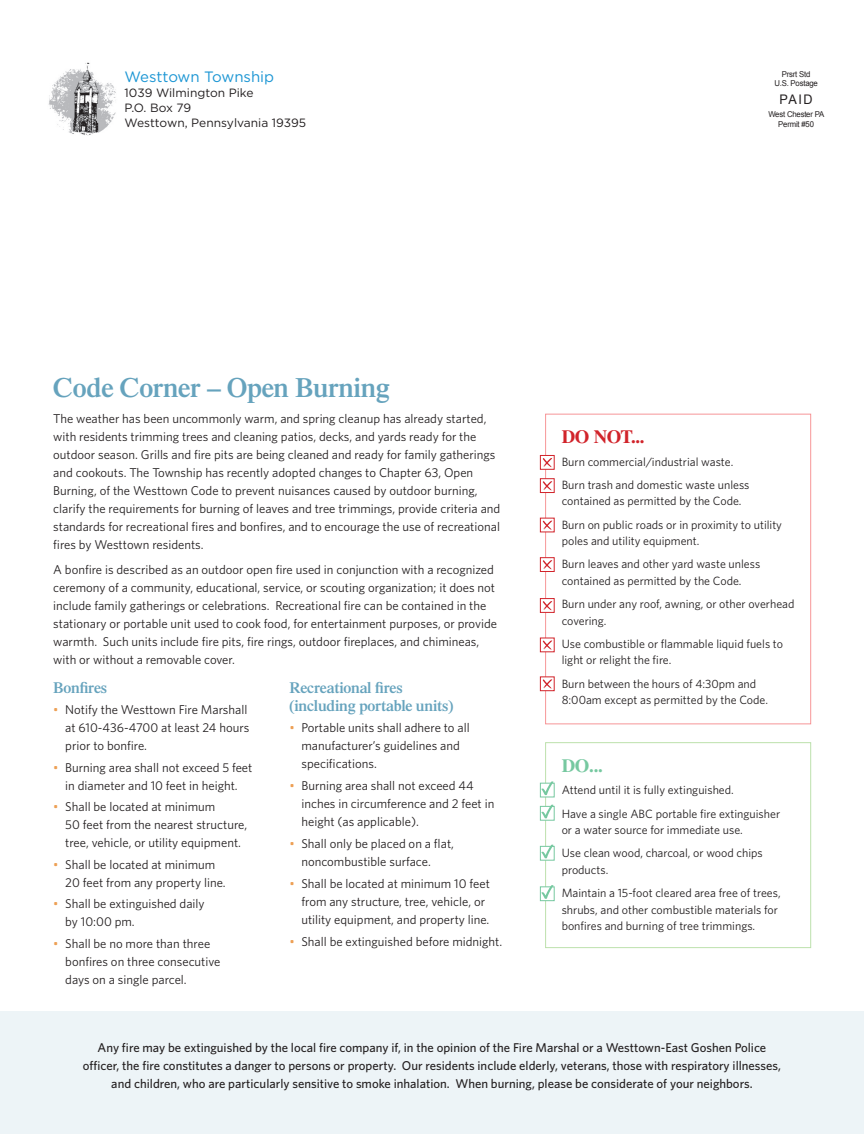
<style>
.page{position:relative;width:864px;height:1134px;background:#fff}
.page>*{position:absolute;margin:0;border:0;box-sizing:border-box;transform-origin:0 0}
.t1{font:600 27.75px "Times LT Std";letter-spacing:-.015em;color:#66a3bd}
.t2{font:700 18.75px "Times LT Std";color:#d1232a}
.t3{font:700 18.75px "Times LT Std";color:#76c8a0}
.t4{font:600 15.75px/18px "Times LT Std";letter-spacing:-.015em;color:#66a3bd}
.t5{font:15px "Gotham";color:#1c96d4}
.t6{font:13.2px "Arial";color:#231f20;scale:.96 1}
.t7{font:12.75px/18px "Whitney";color:#231f20}
.t8{font:500 12.75px/18px "Whitney";color:#231f20;text-align:center}
.t9{font:12px/23.2px "Whitney";color:#231f20}
.t10{font:12px/15px "Gotham";color:#231f20}
.t11{font:8.1px/9.8px "Arial";letter-spacing:-.025em;color:#231f20;text-align:center;scale:.96 1}
.s1{color:#eda055}
</style>
<div class="page">
<div style="left:0;top:1011px;width:864px;height:123px;background:#edf4f7"></div>
<img style="left:48px;top:62px;width:68px;height:74px">
<div style="left:540px;top:676px;width:15px;height:15px;background:#fff;border:1px solid #d1232a"></div>
<svg style="left:543px;top:679px;width:9px;height:10px"></svg>
<div style="left:540px;top:638px;width:15px;height:14px;background:#fff;border:1px solid #d1232a"></div>
<svg style="left:543px;top:640px;width:9px;height:10px"></svg>
<div style="left:540px;top:598px;width:15px;height:15px;background:#fff;border:1px solid #d1232a"></div>
<svg style="left:543px;top:601px;width:9px;height:10px"></svg>
<div style="left:540px;top:557px;width:15px;height:15px;background:#fff;border:1px solid #d1232a"></div>
<svg style="left:543px;top:560px;width:9px;height:10px"></svg>
<div style="left:540px;top:518px;width:15px;height:14px;background:#fff;border:1px solid #d1232a"></div>
<svg style="left:543px;top:520px;width:9px;height:10px"></svg>
<div style="left:540px;top:478px;width:15px;height:15px;background:#fff;border:1px solid #d1232a"></div>
<svg style="left:543px;top:481px;width:9px;height:10px"></svg>
<div style="left:540px;top:455px;width:15px;height:15px;background:#fff;border:1px solid #d1232a"></div>
<svg style="left:543px;top:458px;width:9px;height:10px"></svg>
<svg style="left:540px;top:783px;width:15px;height:14px"></svg>
<svg style="left:541px;top:781px;width:13px;height:14px"></svg>
<svg style="left:540px;top:806px;width:15px;height:15px"></svg>
<svg style="left:541px;top:805px;width:13px;height:13px"></svg>
<svg style="left:540px;top:846px;width:15px;height:15px"></svg>
<svg style="left:541px;top:845px;width:13px;height:13px"></svg>
<svg style="left:540px;top:886px;width:15px;height:15px"></svg>
<svg style="left:541px;top:885px;width:13px;height:14px"></svg>
<p class="t5" style="left:125px;top:68px;width:151px">Westtown Township</p>
<p class="t10" style="left:125px;top:85px;width:183px">1039 Wilmington Pike<br>P.O. Box 79<br>Westtown, Pennsylvania 19395</p>
<p class="t11" style="left:774px;top:69px;width:47px">Prsrt Std<br>U.S. Postage</p>
<p class="t6" style="left:780px;top:91px;width:36px">PAID</p>
<p class="t11" style="left:768px;top:110px;width:60px">West Chester PA<br>Permit #50</p>
<h1 class="t1" style="left:53px;top:371px;width:338px">Code Corner – Open Burning</h1>
<p class="t7" style="left:53px;top:409px;width:449px">The weather has been uncommonly warm, and spring cleanup has already started, with residents trimming trees and cleaning patios, decks, and yards ready for the outdoor season. Grills and fire pits are being cleaned and ready for family gatherings and cookouts. The Township has recently adopted changes to Chapter 63, Open Burning, of the Westtown Code to prevent nuisances caused by outdoor burning, clarify the requirements for burning of leaves and tree trimmings, provide criteria and standards for recreational fires and bonfires, and to encourage the use of recreational fires by Westtown residents.</p>
<p class="t7" style="left:53px;top:560px;width:445px">A bonfire is described as an outdoor open fire used in conjunction with a recognized ceremony of a community, educational, service, or scouting organization; it does not include family gatherings or celebrations. Recreational fire can be contained in the stationary or portable unit used to cook food, for entertainment purposes, or provide warmth. Such units include fire pits, fire rings, outdoor fireplaces, and chimineas, with or without a removable cover.</p>
<p class="t4" style="left:53px;top:678px;width:55px">Bonfires</p>
<p class="t7" style="left:65px;top:701px;width:186px;text-indent:-12px"><span class="s1">•</span> Notify the Westtown Fire Marshall at 610-436-4700 at least 24 hours prior to bonfire.</p>
<p class="t7" style="left:53px;top:758px;width:201px;text-align:center"><span class="s1">•</span> Burning area shall not exceed 5 feet in diameter and 10 feet in height.</p>
<p class="t7" style="left:65px;top:798px;width:183px;text-indent:-12px"><span class="s1">•</span> Shall be located at minimum<br>50 feet from the nearest structure, tree, vehicle, or utility equipment.</p>
<p class="t7" style="left:65px;top:855px;width:162px;text-indent:-12px"><span class="s1">•</span> Shall be located at minimum<br>20 feet from any property line.</p>
<p class="t7" style="left:65px;top:895px;width:141px;text-indent:-12px"><span class="s1">•</span> Shall be extinguished daily by 10:00 pm.</p>
<p class="t7" style="left:65px;top:934px;width:157px;text-indent:-12px"><span class="s1">•</span> Shall be no more than three bonfires on three consecutive days on a single parcel.</p>
<p class="t4" style="left:289px;top:678px;width:165px">Recreational fires (including portable units)</p>
<p class="t7" style="left:301px;top:719px;width:170px;text-indent:-12px"><span class="s1">•</span> Portable units shall adhere to all manufacturer’s guidelines and specifications.</p>
<p class="t7" style="left:301px;top:776px;width:194px;text-indent:-12px"><span class="s1">•</span> Burning area shall not exceed 44 inches in circumference and 2 feet in height (as applicable).</p>
<p class="t7" style="left:301px;top:834px;width:154px;text-indent:-12px"><span class="s1">•</span> Shall only be placed on a flat, noncombustible surface.</p>
<p class="t7" style="left:301px;top:874px;width:190px;text-indent:-12px"><span class="s1">•</span> Shall be located at minimum 10 feet from any structure, tree, vehicle, or utility equipment, and property line.</p>
<p class="t7" style="left:289px;top:932px;width:214px"><span class="s1">•</span> Shall be extinguished before midnight.</p>
<h2 class="t2" style="left:562px;top:426px;width:84px">DO NOT...</h2>
<p class="t9" style="left:562px;top:450px;width:189px">Burn commercial/industrial waste.<br>Burn trash and domestic waste unless</p>
<p class="t9" style="left:562px;top:489px;width:222px">contained as permitted by the Code.<br>Burn on public roads or in proximity to utility</p>
<p class="t9" style="left:562px;top:529px;width:200px">poles and utility equipment.<br>Burn leaves and other yard waste unless</p>
<p class="t9" style="left:562px;top:569px;width:234px">contained as permitted by the Code.<br>Burn under any roof, awning, or other overhead</p>
<p class="t9" style="left:562px;top:609px;width:223px">covering.<br>Use combustible or flammable liquid fuels to</p>
<p class="t9" style="left:562px;top:648px;width:196px">light or relight the fire.<br>Burn between the hours of 4:30pm and</p>
<p class="t9" style="left:562px;top:688px;width:208px">8:00am except as permitted by the Code.</p>
<h2 class="t3" style="left:562px;top:754px;width:43px">DO...</h2>
<p class="t9" style="left:562px;top:778px;width:220px">Attend until it is fully extinguished.<br>Have a single ABC portable fire extinguisher</p>
<p class="t9" style="left:562px;top:818px;width:203px">or a water source for immediate use.<br>Use clean wood, charcoal, or wood chips</p>
<p class="t9" style="left:562px;top:858px;width:221px">products.<br>Maintain a 15-foot cleared area free of trees,</p>
<p class="t9" style="left:562px;top:901px;width:218px;line-height:16.5px">shrubs, and other combustible materials for bonfires and burning of tree trimmings.</p>
<p class="t8" style="left:83px;top:1038px;width:700px">Any fire may be extinguished by the local fire company if, in the opinion of the Fire Marshal or a Westtown-East Goshen Police officer, the fire constitutes a danger to persons or property. Our residents include elderly, veterans, those with respiratory illnesses, and children, who are particularly sensitive to smoke inhalation. When burning, please be considerate of your neighbors.</p>
</div>
